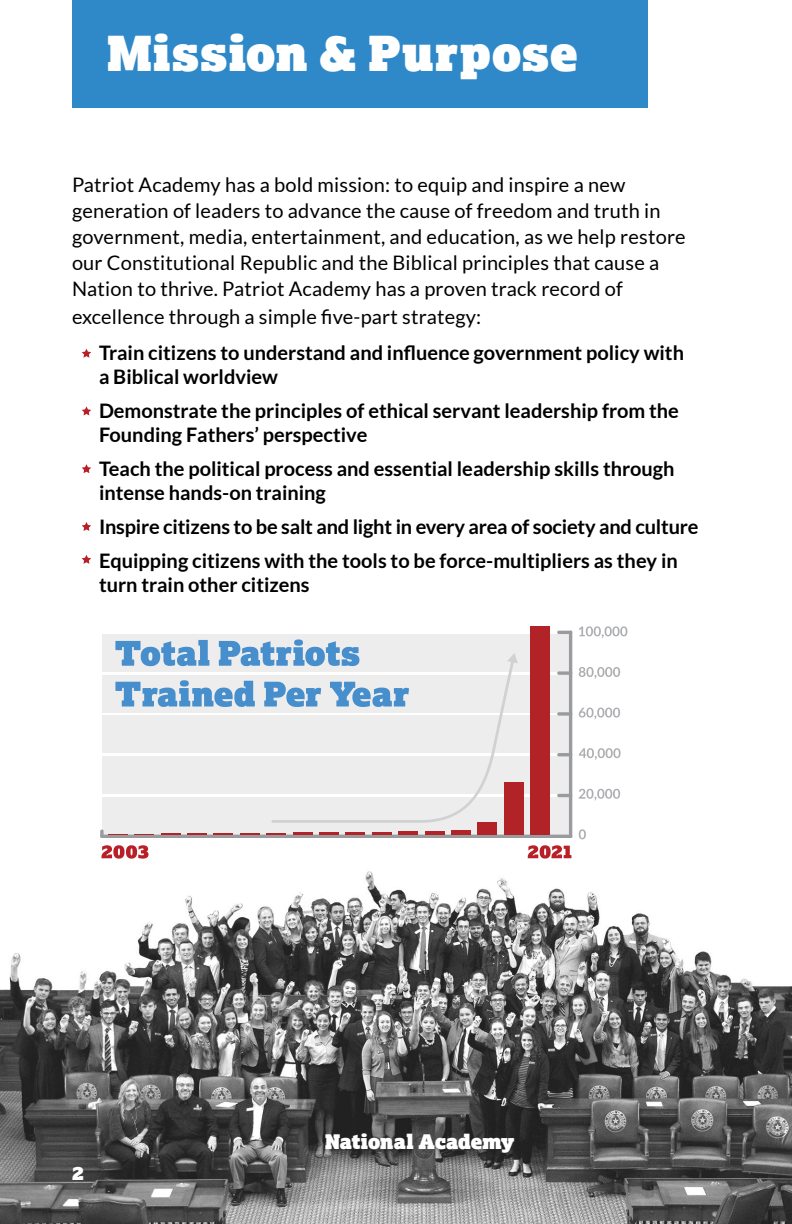
<style>
.page{position:relative;width:792px;height:1224px;background:#fff}
.page>*{position:absolute;margin:0;border:0;box-sizing:border-box;transform-origin:0 0}
.t1{font:48px "Lexia Advertising";letter-spacing:.025em;color:#fff}
.t2{font:700 20px/24px "Lato";color:#000}
.t3{font:20px/26px "Lato";letter-spacing:.01em;color:#000}
.t4{font:20px "Lexia Advertising";color:#fff}
.t5{font:18px "Lexia Advertising";color:#fff}
</style>
<div class="page">
<img style="left:0;top:525px;width:792px;height:699px">
<div style="left:102px;top:634px;width:467px;height:38px;background:#ededee"></div>
<div style="left:102px;top:675px;width:467px;height:37px;background:#ededee"></div>
<div style="left:102px;top:716px;width:467px;height:37px;background:#ededee"></div>
<div style="left:102px;top:756px;width:467px;height:38px;background:#ededee"></div>
<div style="left:102px;top:797px;width:467px;height:38px;background:#ededee"></div>
<svg style="left:115px;top:680px;width:156px;height:27px"></svg>
<svg style="left:115px;top:639px;width:244px;height:27px"></svg>
<div style="left:72px;top:0;width:575px;height:107px;background:#2f89c9"></div>
<svg style="left:82px;top:349px;width:9px;height:9px"></svg>
<svg style="left:82px;top:406px;width:9px;height:9px"></svg>
<svg style="left:82px;top:464px;width:9px;height:9px"></svg>
<svg style="left:82px;top:522px;width:9px;height:9px"></svg>
<svg style="left:82px;top:555px;width:9px;height:9px"></svg>
<hr style="left:100px;top:835px;width:472px;height:3px;background:#999b9e;border-radius:2px">
<hr style="left:569px;top:631px;width:3px;height:207px;background:#999b9e;border-radius:2px">
<hr style="left:557px;top:794px;width:15px;height:3px;background:#999b9e;border-radius:2px">
<hr style="left:557px;top:753px;width:15px;height:3px;background:#999b9e;border-radius:2px">
<svg style="left:557px;top:712px;width:15px;height:4px"></svg>
<svg style="left:557px;top:671px;width:15px;height:4px"></svg>
<hr style="left:557px;top:631px;width:15px;height:3px;background:#999b9e;border-radius:2px">
<svg style="left:101px;top:845px;width:48px;height:14px"></svg>
<svg style="left:579px;top:626px;width:48px;height:12px"></svg>
<svg style="left:579px;top:667px;width:41px;height:12px"></svg>
<svg style="left:579px;top:708px;width:41px;height:11px"></svg>
<svg style="left:579px;top:748px;width:42px;height:12px"></svg>
<svg style="left:579px;top:789px;width:41px;height:12px"></svg>
<svg style="left:579px;top:829px;width:7px;height:10px"></svg>
<svg style="left:528px;top:845px;width:43px;height:14px"></svg>
<svg style="left:100px;top:830px;width:27px;height:8px"></svg>
<svg style="left:135px;top:834px;width:19px;height:1px"></svg>
<svg style="left:161px;top:833px;width:19px;height:2px"></svg>
<svg style="left:187px;top:833px;width:19px;height:2px"></svg>
<svg style="left:214px;top:833px;width:19px;height:2px"></svg>
<svg style="left:240px;top:833px;width:19px;height:2px"></svg>
<svg style="left:267px;top:833px;width:19px;height:2px"></svg>
<svg style="left:293px;top:833px;width:19px;height:2px"></svg>
<hr style="left:320px;top:832px;width:19px;height:3px;background:#b22328">
<hr style="left:346px;top:832px;width:19px;height:3px;background:#b22328">
<hr style="left:372px;top:832px;width:19px;height:3px;background:#b22328">
<hr style="left:399px;top:832px;width:19px;height:3px;background:#b22328">
<hr style="left:425px;top:831px;width:19px;height:4px;background:#b22328">
<hr style="left:452px;top:831px;width:19px;height:4px;background:#b22328">
<div style="left:478px;top:823px;width:19px;height:12px;background:#b22328"></div>
<div style="left:504px;top:783px;width:19px;height:52px;background:#b22328"></div>
<div style="left:531px;top:626px;width:19px;height:209px;background:#b22328"></div>
<svg style="left:271px;top:659px;width:243px;height:164px"></svg>
<svg style="left:507px;top:653px;width:11px;height:10px"></svg>
<h1 class="t1" style="left:107px;top:23px;width:472px">Mission &amp; Purpose</h1>
<p class="t3" style="left:72px;top:172px;width:615px">Patriot Academy has a bold mission: to equip and inspire a new generation of leaders to advance the cause of freedom and truth in government, media, entertainment, and education, as we help restore our Constitutional Republic and the Biblical principles that cause a Nation to thrive. Patriot Academy has a proven track record of</p>
<p class="t3" style="left:72px;top:304px;width:411px">excellence through a simple five-part strategy:</p>
<p class="t2" style="left:99px;top:341px;width:587px">Train citizens to understand and influence government policy with a Biblical worldview</p>
<p class="t2" style="left:99px;top:399px;width:582px">Demonstrate the principles of ethical servant leadership from the<br>Founding Fathers’ perspective</p>
<p class="t2" style="left:99px;top:457px;width:577px">Teach the political process and essential leadership skills through intense hands-on training</p>
<p class="t2" style="left:99px;top:510px;width:601px;line-height:34px">Inspire citizens to be salt and light in every area of society and culture<br>Equipping citizens with the tools to be force-multipliers as they in</p>
<p class="t2" style="left:99px;top:573px;width:212px">turn train other citizens</p>
<p class="t5" style="left:72px;top:1161px;width:13px">2</p>
<p class="t4" style="left:325px;top:1128px;width:191px">National Academy</p>
</div>
